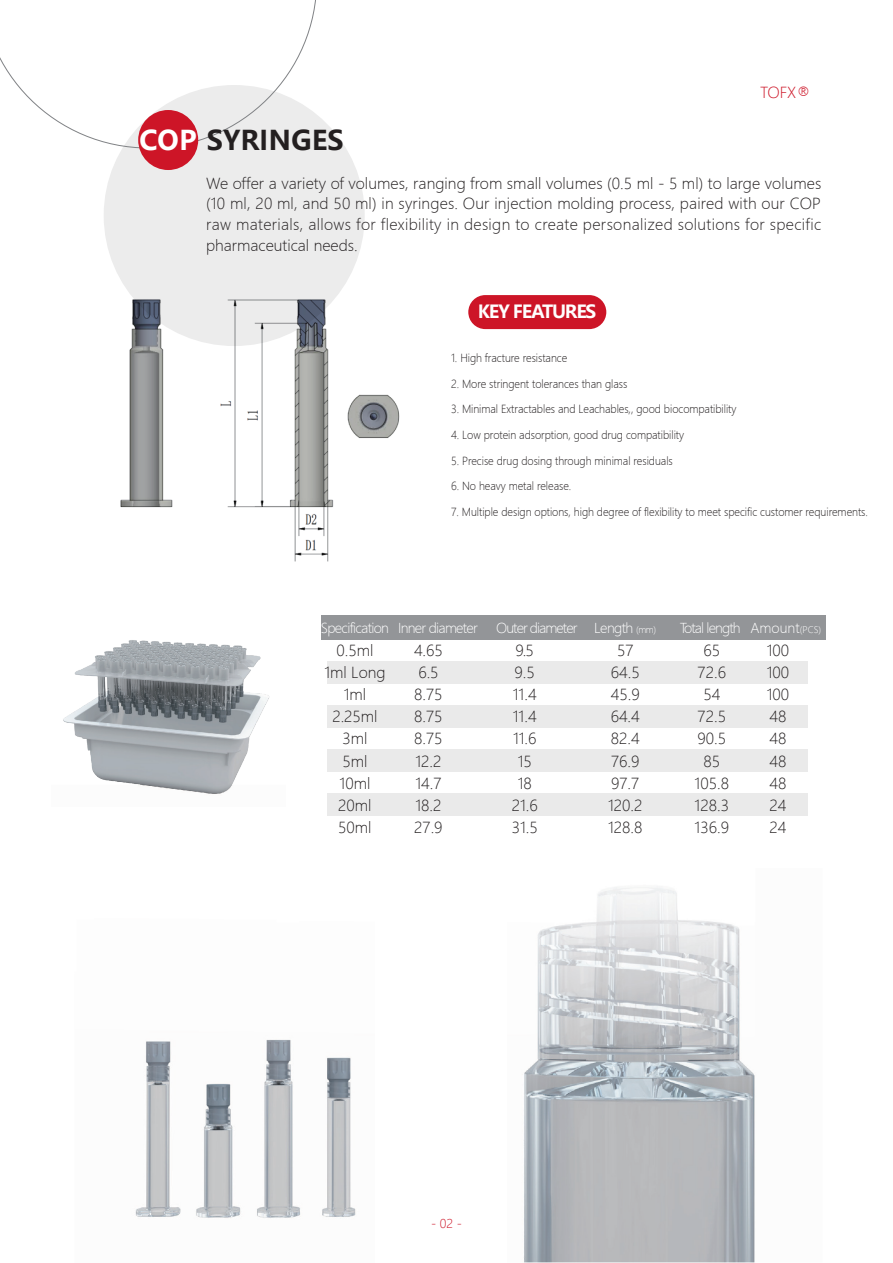
<style>
.page{position:relative;width:893px;height:1263px;background:#fff}
.page>*{position:absolute;margin:0;border:0;box-sizing:border-box;transform-origin:0 0}
.t1{font:700 27px "Microsoft Ya Hei";color:#231f20}
.t2{font:700 18px "Microsoft Ya Hei";letter-spacing:-.065em;color:#fff}
.t3{font:300 15px/22.2px "Microsoft Ya Hei";color:#231f20;text-align:center}
.t4{font:300 15px "Microsoft Ya Hei";color:#cd1527}
.t5{font:300 13.5px "Microsoft Ya Hei";letter-spacing:-.055em;color:#fff}
.t6{font:300 12px "Microsoft Ya Hei";color:#cd1527}
.t7{font:300 10.95px "Microsoft Ya Hei";letter-spacing:-.005em;color:#231f20;scale:.93 1}
.s1{color:#fff}
.s2{font-size:9px}
</style>
<div class="page">
<div style="left:321px;top:615px;width:505px;height:25px;background:#939598"></div>
<div style="left:327px;top:661px;width:481px;height:22px;background:#eaeaea"></div>
<div style="left:327px;top:705px;width:481px;height:22px;background:#eaeaea"></div>
<div style="left:327px;top:749px;width:481px;height:23px;background:#eaeaea"></div>
<div style="left:327px;top:794px;width:481px;height:22px;background:#eaeaea"></div>
<div style="left:104px;top:85px;width:261px;height:261px;background:#ececec;border-radius:50%"></div>
<svg style="left:0;top:0;width:316px;height:148px"></svg>
<div style="left:138px;top:110px;width:60px;height:60px;background:#cd1527;border-radius:50%"></div>
<div style="left:468px;top:295px;width:138px;height:34px;background:#cd1527;border-radius:17px"></div>
<img style="left:63px;top:640px;width:207px;height:154px">
<img style="left:135px;top:1039px;width:221px;height:179px">
<img style="left:524px;top:887px;width:231px;height:376px">
<img style="left:120px;top:295px;width:280px;height:267px">
<p class="t4" style="left:760px;top:83px;width:52px">TOFX®</p>
<h1 class="t1" style="left:139px;top:121px;width:206px"><span class="s1">COP</span> SYRINGES</h1>
<p class="t3" style="left:206px;top:173px;width:617px;line-height:20.7px;text-align:justify">We offer a variety of volumes, ranging from small volumes (0.5 ml - 5 ml) to large volumes (10 ml, 20 ml, and 50 ml) in syringes. Our injection molding process, paired with our COP raw materials, allows for flexibility in design to create personalized solutions for specific pharmaceutical needs.</p>
<p class="t2" style="left:478px;top:299px;width:120px">KEY FEATURES</p>
<p class="t7" style="left:451px;top:351px;width:126px">1. High fracture resistance</p>
<p class="t7" style="left:451px;top:377px;width:191px">2. More stringent tolerances than glass</p>
<p class="t7" style="left:451px;top:402px;width:308px">3. Minimal Extractables and Leachables,, good biocompatibility</p>
<p class="t7" style="left:451px;top:428px;width:252px">4. Low protein adsorption, good drug compatibility</p>
<p class="t7" style="left:451px;top:454px;width:240px">5. Precise drug dosing through minimal residuals</p>
<p class="t7" style="left:451px;top:479px;width:131px">6. No heavy metal release.</p>
<p class="t7" style="left:451px;top:505px;width:450px">7. Multiple design options, high degree of flexibility to meet specific customer requirements.</p>
<p class="t5" style="left:321px;top:619px;width:70px">Specification</p>
<p class="t3" style="left:324px;top:639px;width:63px">0.5ml<br>1ml Long<br>1ml<br>2.25ml<br>3ml<br>5ml<br>10ml<br>20ml<br>50ml</p>
<p class="t5" style="left:398px;top:619px;width:81px">Inner diameter</p>
<p class="t3" style="left:414px;top:639px;width:30px;text-align:left">4.65<br>6.5<br>8.75<br>8.75<br>8.75<br>12.2<br>14.7<br>18.2<br>27.9</p>
<p class="t5" style="left:496px;top:619px;width:83px">Outer diameter</p>
<p class="t3" style="left:512px;top:639px;width:28px">9.5<br>9.5<br>11.4<br>11.4<br>11.6<br>15<br>18<br>21.6<br>31.5</p>
<p class="t5" style="left:594px;top:619px;width:64px">Length <span class="s2">(mm)</span></p>
<p class="t3" style="left:608px;top:639px;width:36px">57<br>64.5<br>45.9<br>64.4<br>82.4<br>76.9<br>97.7<br>120.2<br>128.8</p>
<p class="t5" style="left:680px;top:619px;width:62px">Total length</p>
<p class="t3" style="left:695px;top:639px;width:36px">65<br>72.6<br>54<br>72.5<br>90.5<br>85<br>105.8<br>128.3<br>136.9</p>
<p class="t5" style="left:750px;top:619px;width:72px">Amount<span class="s2">(PCS)</span></p>
<p class="t3" style="left:767px;top:639px;width:24px;text-align:left">100<br>100<br>100<br>48<br>48<br>48<br>48<br>24<br>24</p>
<p class="t6" style="left:431px;top:1215px;width:32px">- 02 -</p>
</div>
